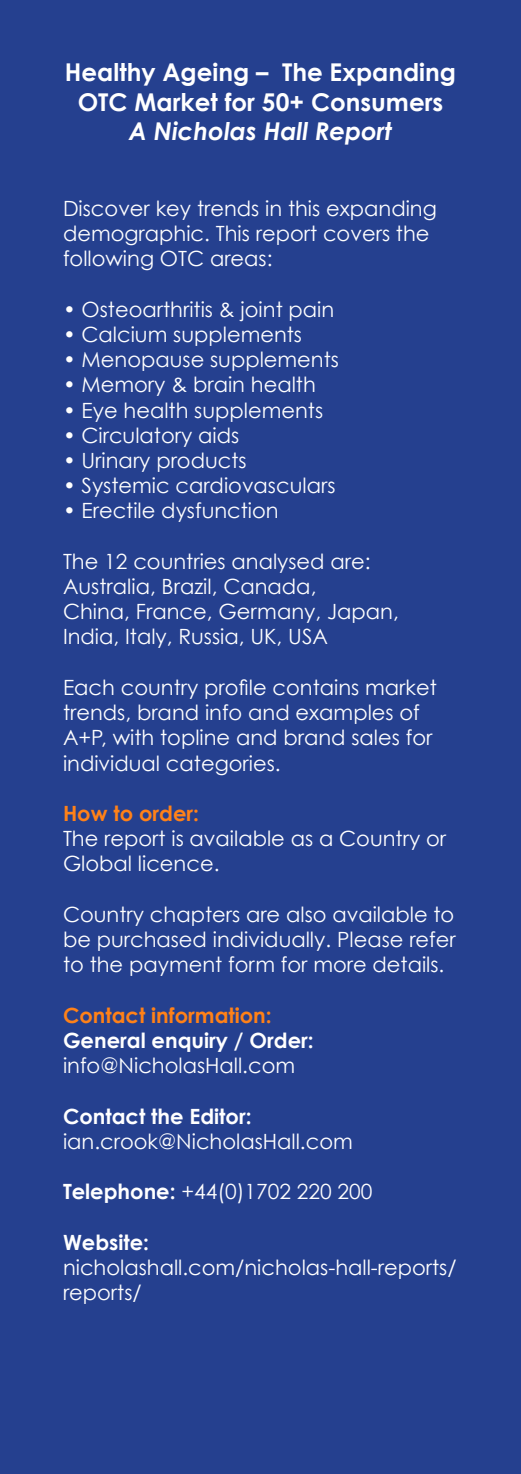
<style>
.page{position:relative;width:521px;height:1474px;background:#fff}
.page>*{position:absolute;margin:0;border:0;box-sizing:border-box;transform-origin:0 0}
.t1{font:700 24.5px/29.4px "Century Gothic";color:#fff;text-align:center}
.t2{font:italic 700 24.5px "Century Gothic";color:#fff}
.t3{font:21px/25.2px "Century Gothic";color:#fff}
.t4{font:700 21px "Century Gothic";color:#fff}
.t5{font:700 21px "Century Gothic";color:#ff8118}
.s1{font-weight:700}
</style>
<div class="page">
<div style="left:0;top:0;width:521px;height:1473px;background:#25408f"></div>
<p class="t1" style="left:65px;top:57px;width:393px">Healthy Ageing – The Expanding<br>OTC Market for 50+ Consumers</p>
<p class="t2" style="left:129px;top:116px;width:265px">A Nicholas Hall Report</p>
<p class="t3" style="left:63px;top:195px;width:375px">Discover key trends in this expanding demographic. This report covers the following OTC areas:</p>
<p class="t3" style="left:63px;top:296px;width:273px">• Osteoarthritis &amp; joint pain</p>
<p class="t3" style="left:63px;top:321px;width:241px">• Calcium supplements</p>
<p class="t3" style="left:63px;top:346px;width:277px">• Menopause supplements</p>
<p class="t3" style="left:63px;top:371px;width:254px">• Memory &amp; brain health</p>
<p class="t3" style="left:63px;top:397px;width:262px">• Eye health supplements</p>
<p class="t3" style="left:63px;top:422px;width:178px">• Circulatory aids</p>
<p class="t3" style="left:63px;top:447px;width:185px">• Urinary products</p>
<p class="t3" style="left:63px;top:472px;width:274px">• Systemic cardiovasculars</p>
<p class="t3" style="left:63px;top:497px;width:217px">• Erectile dysfunction</p>
<p class="t3" style="left:63px;top:548px;width:337px">The 12 countries analysed are:<br>Australia, Brazil, Canada,<br>China, France, Germany, Japan,<br>India, Italy, Russia, UK, USA</p>
<p class="t3" style="left:63px;top:674px;width:375px">Each country profile contains market trends, brand info and examples of A+P, with topline and brand sales for individual categories.</p>
<p class="t5" style="left:63px;top:799px;width:138px">How to order:</p>
<p class="t3" style="left:63px;top:825px;width:385px">The report is available as a Country or<br>Global licence.</p>
<p class="t3" style="left:63px;top:901px;width:394px;text-align:justify">Country chapters are also available to be purchased individually. Please refer to the payment form for more details.</p>
<p class="t5" style="left:63px;top:1001px;width:210px">Contact information:</p>
<p class="t4" style="left:63px;top:1026px;width:252px">General enquiry / Order:</p>
<p class="t3" style="left:63px;top:1052px;width:234px">info@NicholasHall.com</p>
<p class="t4" style="left:63px;top:1102px;width:190px">Contact the Editor:</p>
<p class="t3" style="left:63px;top:1127px;width:291px">ian.crook@NicholasHall.com</p>
<p class="t3" style="left:63px;top:1178px;width:311px"><span class="s1">Telephone:</span> +44(0)1702 220 200</p>
<p class="t4" style="left:63px;top:1228px;width:88px">Website:</p>
<p class="t3" style="left:63px;top:1253px;width:395px">nicholashall.com/nicholas-hall-reports/ reports/</p>
</div>
